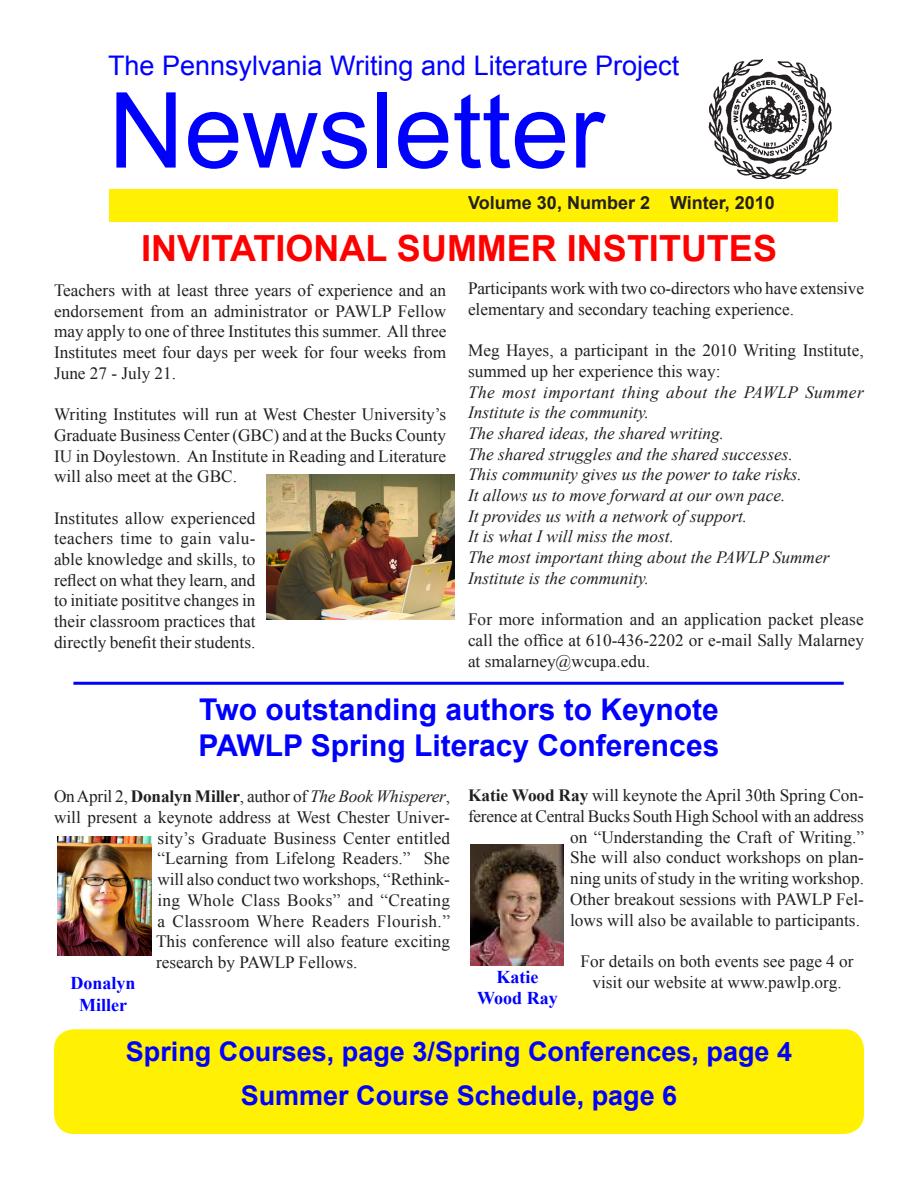
<style>
.page{position:relative;width:918px;height:1188px;background:#fff}
.page>*{position:absolute;margin:0;border:0;box-sizing:border-box;transform-origin:0 0}
.Headline{font:105px "Arial";color:#00f}
.t1{font:700 36px "Arial";color:#f00}
.t2{font:700 30px/36px "Arial";color:#00f}
.t3{font:700 27px "Arial";color:#00f}
.t4{font:27px "Arial";color:#00f}
.t5{font:700 18px "Arial";color:#231f20}
.t6{font:700 18px/21.6px "Times New Roman";color:#00f;text-align:center}
.AnnsNewsletter{font:17.25px/20.7px "Times New Roman";color:#231f20;text-align:justify}
.AnnsNewsletter-2{font:italic 17.25px "Times New Roman";color:#231f20}
.AnnsNewsletter-3{font:italic 17.25px/20.7px "Times New Roman";letter-spacing:.025em;color:#231f20}
.AnnsNewsletter-4{font:17.25px "Times New Roman";letter-spacing:.025em;color:#231f20}
.AnnsNewsletter-5{font:17.25px "Times New Roman";letter-spacing:.02em;color:#231f20}
.s1{font-weight:700}
.s2{font-style:italic}
</style>
<div class="page">
<div style="left:109px;top:190px;width:729px;height:32px;background:#fff101"></div>
<img style="left:709px;top:59px;width:123px;height:120px">
<div style="left:54px;top:1029px;width:810px;height:105px;background:#fff101;border-radius:20px"></div>
<img style="left:266px;top:475px;width:189px;height:145px">
<img style="left:471px;top:844px;width:92px;height:122px">
<img style="left:58px;top:836px;width:93px;height:120px">
<hr style="left:73px;top:682px;width:771px;height:3px;background:#00f">
<p class="t4" style="left:108px;top:48px;width:573px">The Pennsylvania Writing and Literature Project</p>
<p class="Headline" style="left:108px;top:62px;width:497px">Newsletter</p>
<p class="t5" style="left:468px;top:191px;width:308px">Volume 30, Number 2 Winter, 2010</p>
<p class="t1" style="left:141px;top:225px;width:638px">INVITATIONAL SUMMER INSTITUTES</p>
<p class="AnnsNewsletter" style="left:54px;top:280px;width:394px">Teachers with at least three years of experience and an endorsement from an administrator or PAWLP Fellow may apply to one of three Institutes this summer. All three Institutes meet four days per week for four weeks from June 27 - July 21.</p>
<p class="AnnsNewsletter" style="left:54px;top:404px;width:394px">Writing Institutes will run at West Chester University’s Graduate Business Center (GBC) and at the Bucks County IU in Doylestown. An Institute in Reading and Literature will also meet at the GBC.</p>
<p class="AnnsNewsletter" style="left:54px;top:507px;width:203px">Institutes allow experienced teachers time to gain valu&shy;able knowledge and skills, to reflect on what they learn, and to initiate posititve changes in their classroom practices that directly benefit their students.</p>
<p class="AnnsNewsletter" style="left:468px;top:278px;width:398px">Participants work with two co-directors who have extensive elementary and secondary teaching experience.</p>
<p class="AnnsNewsletter" style="left:468px;top:340px;width:397px">Meg Hayes, a participant in the 2010 Writing Institute, summed up her experience this way:</p>
<p class="AnnsNewsletter-3" style="left:468px;top:381px;width:397px">The most important thing about the PAWLP Summer<br>Institute is the community.</p>
<p class="AnnsNewsletter-2" style="left:468px;top:421px;width:258px">The shared ideas, the shared writing.</p>
<p class="AnnsNewsletter-2" style="left:468px;top:442px;width:327px">The shared struggles and the shared successes.</p>
<p class="AnnsNewsletter-2" style="left:468px;top:463px;width:335px">This community gives us the power to take risks.</p>
<p class="AnnsNewsletter-2" style="left:468px;top:483px;width:319px">It allows us to move forward at our own pace.</p>
<p class="AnnsNewsletter-2" style="left:468px;top:504px;width:281px">It provides us with a network of support.</p>
<p class="AnnsNewsletter-2" style="left:468px;top:525px;width:208px">It is what I will miss the most.</p>
<p class="AnnsNewsletter-2" style="left:468px;top:545px;width:363px">The most important thing about the PAWLP Summer</p>
<p class="AnnsNewsletter-2" style="left:468px;top:566px;width:183px">Institute is the community.</p>
<p class="AnnsNewsletter" style="left:468px;top:609px;width:398px">For more information and an application packet please call the office at 610-436-2202 or e-mail Sally Malarney at smalarney@wcupa.edu.</p>
<p class="t2" style="left:199px;top:692px;width:522px">Two outstanding authors to Keynote<br>PAWLP Spring Literacy Conferences</p>
<p class="AnnsNewsletter" style="left:468px;top:785px;width:398px;text-align:right"><span class="s1">Katie Wood Ray</span> will keynote the April 30th Spring Con&shy;ference at Central Bucks South High School with an address on “Understanding the Craft of Writing.”<br>She will also conduct workshops on plan-<br>ning units of study in the writing workshop.<br>Other breakout sessions with PAWLP Fel-<br>lows will also be available to participants.</p>
<p class="AnnsNewsletter" style="left:581px;top:951px;width:275px">For details on both events see page 4 or</p>
<p class="AnnsNewsletter" style="left:54px;top:786px;width:397px">On April 2, <span class="s1">Donalyn Miller</span>, author of <span class="s2">The Book Whisperer</span>,</p>
<p class="AnnsNewsletter" style="left:54px;top:807px;width:397px">will present a keynote address at West Chester Univer-</p>
<p class="AnnsNewsletter" style="left:158px;top:827px;width:294px">sity’s Graduate Business Center entitled</p>
<p class="AnnsNewsletter" style="left:158px;top:848px;width:294px">“Learning from Lifelong Readers.” She</p>
<p class="AnnsNewsletter" style="left:158px;top:869px;width:294px">will also conduct two workshops, “Rethink-</p>
<p class="AnnsNewsletter-5" style="left:158px;top:888px;width:294px">ing Whole Class Books” and “Creating</p>
<p class="AnnsNewsletter-4" style="left:158px;top:909px;width:294px">a Classroom Where Readers Flourish.”</p>
<p class="AnnsNewsletter" style="left:156px;top:931px;width:296px">This conference will also feature exciting</p>
<p class="AnnsNewsletter" style="left:156px;top:952px;width:203px">research by PAWLP Fellows.</p>
<p class="t6" style="left:477px;top:965px;width:82px">Katie<br>Wood Ray</p>
<p class="t6" style="left:70px;top:972px;width:67px">Donalyn</p>
<p class="AnnsNewsletter" style="left:593px;top:971px;width:251px">visit our website at www.pawlp.org.</p>
<p class="t6" style="left:79px;top:993px;width:49px">Miller</p>
<p class="t3" style="left:126px;top:1034px;width:668px">Spring Courses, page 3/Spring Conferences, page 4</p>
<p class="t3" style="left:241px;top:1077px;width:438px">Summer Course Schedule, page 6</p>
</div>
